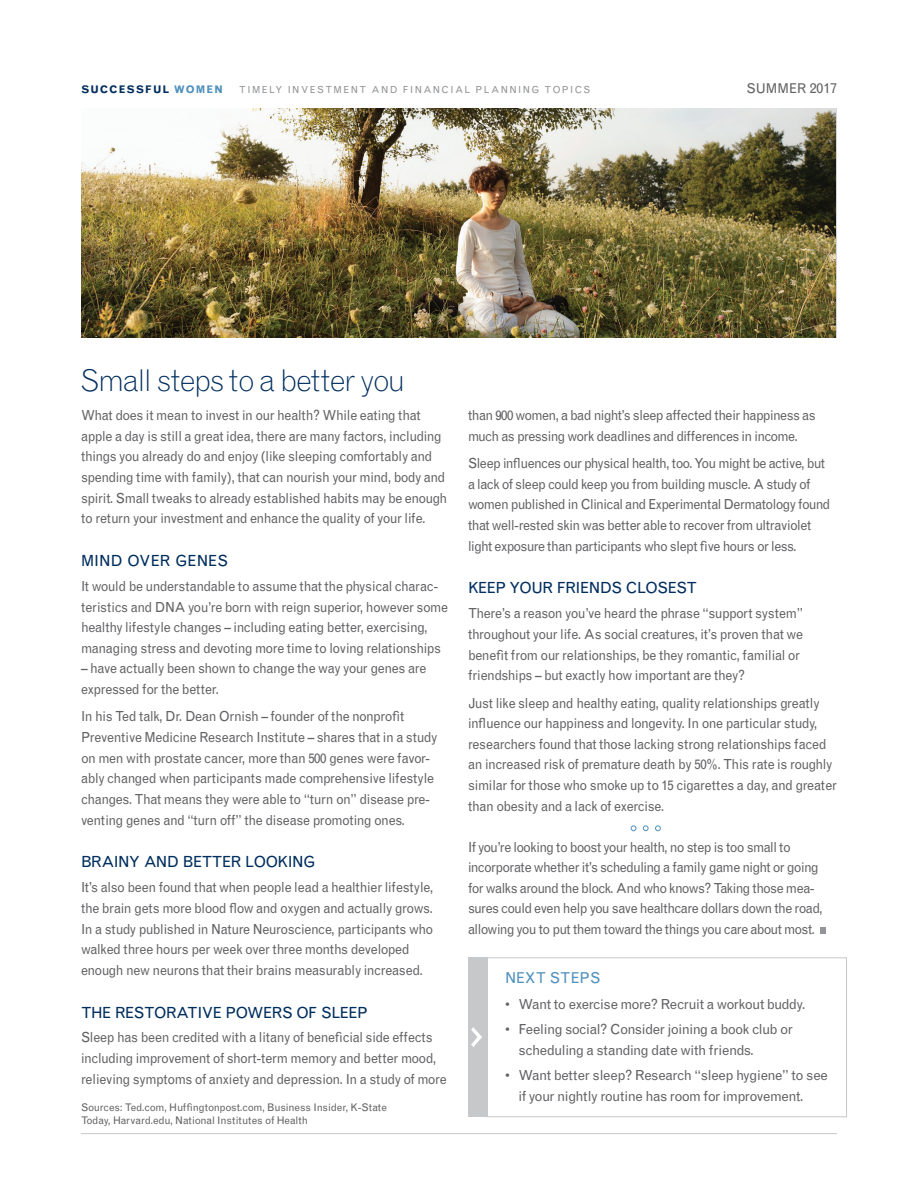
<style>
.page{position:relative;width:918px;height:1188px;background:#fff}
.page>*{position:absolute;margin:0;border:0;box-sizing:border-box;transform-origin:0 0}
.t1{font:300 30px "Grotesque MTRJ Corrected";letter-spacing:-.04em;color:#002e5e}
.Subhead_First_Tier{font:15.3px "Grotesque MTRJ Corrected";letter-spacing:-.03em;color:#002e5e}
.Subhead_First_Tier-2{font:15.3px "Grotesque MTRJ Corrected";color:#002e5e}
.t2{font:15px "Grotesque MTRJ Corrected";color:#5292bd}
.BodyCopy{font:13.8px/20.5px "Grotesque MTRJ Corrected";letter-spacing:-.03em;color:#636366;scale:.95 1}
.BodyCopy-2{font:13.8px/20.5px "Grotesque MTRJ Corrected";letter-spacing:-.05em;color:#636366;scale:.95 1}
.Key_Takeaways_copy{font:13.8px/20.2px "Grotesque MTRJ Corrected";letter-spacing:-.04em;color:#636366}
.t3{font:13.5px "Grotesque MTRJ Corrected";color:#636366}
.Sources{font:10.5px/13.5px "Grotesque MTRJ Corrected";letter-spacing:-.01em;color:#636366}
.t4{font:700 10.5px "Grotesque MTRJ Corrected";letter-spacing:.095em;color:#002e5e}
.t5{font:9.75px "Grotesque MTRJ Corrected";letter-spacing:.15em;color:#939598}
.s1{color:#5292bd}
.s2{font-size:14.25px}
</style>
<div class="page">
<img style="left:81px;top:108px;width:755px;height:230px">
<hr style="left:81px;top:1133px;width:756px;height:1px;background:#c7c8ca">
<svg style="left:631px;top:826px;width:5px;height:5px"></svg>
<svg style="left:643px;top:826px;width:5px;height:5px"></svg>
<svg style="left:655px;top:826px;width:6px;height:5px"></svg>
<svg style="left:820px;top:928px;width:6px;height:6px"></svg>
<div style="left:487px;top:957px;width:360px;height:160px;background:#fff;border:1px solid #c7c8ca"></div>
<div style="left:468px;top:957px;width:19px;height:160px;background:#c7c8ca"></div>
<svg style="left:471px;top:1027px;width:11px;height:20px"></svg>
<p class="t4" style="left:81px;top:83px;width:144px">SUCCESSFUL <span class="s1">WOMEN</span></p>
<p class="t5" style="left:239px;top:84px;width:353px">TIMELY INVESTMENT AND FINANCIAL PLANNING TOPICS</p>
<p class="t1" style="left:80px;top:363px;width:327px">Small steps to a better you</p>
<p class="t3" style="left:746px;top:80px;width:92px">SUMMER <span class="s2">2017</span></p>
<p class="BodyCopy" style="left:81px;top:405px;width:387px">What does it mean to invest in our health? While eating that apple a day is still a great idea, there are many factors, including things you already do and enjoy (like sleeping comfortably and spending time with family), that can nourish your mind, body and spirit. Small tweaks to already established habits may be enough to return your investment and enhance the quality of your life.</p>
<p class="Subhead_First_Tier-2" style="left:81px;top:552px;width:149px">MIND OVER GENES</p>
<p class="BodyCopy" style="left:81px;top:576px;width:388px">It would be understandable to assume that the physical charac&shy;teristics and DNA you’re born with reign superior, however some healthy lifestyle changes – including eating better, exercising, managing stress and devoting more time to loving relationships</p>
<p class="BodyCopy" style="left:81px;top:658px;width:365px">– have actually been shown to change the way your genes are expressed for the better.</p>
<p class="BodyCopy" style="left:81px;top:706px;width:377px">In his Ted talk, Dr. Dean Ornish – founder of the nonprofit Preventive Medicine Research Institute – shares that in a study on men with prostate cancer, more than 500 genes were favor&shy;ably changed when participants made comprehensive lifestyle changes. That means they were able to “turn on” disease pre&shy;venting genes and “turn off” the disease promoting ones.</p>
<p class="Subhead_First_Tier" style="left:81px;top:853px;width:236px">BRAINY AND BETTER LOOKING</p>
<p class="BodyCopy" style="left:81px;top:877px;width:372px">It’s also been found that when people lead a healthier lifestyle, the brain gets more blood flow and oxygen and actually grows.<br>In a study published in Nature Neuroscience, participants who walked three hours per week over three months developed enough new neurons that their brains measurably increased.</p>
<p class="Subhead_First_Tier" style="left:81px;top:1003px;width:288px">THE RESTORATIVE POWERS OF SLEEP</p>
<p class="BodyCopy" style="left:81px;top:1028px;width:386px">Sleep has been credited with a litany of beneficial side effects including improvement of short-term memory and better mood, relieving symptoms of anxiety and depression. In a study of more</p>
<p class="Sources" style="left:81px;top:1100px;width:308px">Sources: Ted.com, Huffingtonpost.com, Business Insider, K-State<br>Today, Harvard.edu, National Institutes of Health</p>
<p class="BodyCopy" style="left:468px;top:405px;width:368px">than 900 women, a bad night’s sleep affected their happiness as much as pressing work deadlines and differences in income.</p>
<p class="BodyCopy" style="left:468px;top:453px;width:383px">Sleep influences our physical health, too. You might be active, but a lack of sleep could keep you from building muscle. A study of women published in Clinical and Experimental Dermatology found that well-rested skin was better able to recover from ultraviolet light exposure than participants who slept five hours or less.</p>
<p class="Subhead_First_Tier" style="left:468px;top:579px;width:231px">KEEP YOUR FRIENDS CLOSEST</p>
<p class="BodyCopy" style="left:468px;top:603px;width:354px">There’s a reason you’ve heard the phrase “support system” throughout your life. As social creatures, it’s proven that we benefit from our relationships, be they romantic, familial or friendships – but exactly how important are they?</p>
<p class="BodyCopy" style="left:468px;top:693px;width:390px">Just like sleep and healthy eating, quality relationships greatly influence our happiness and longevity. In one particular study, researchers found that those lacking strong relationships faced an increased risk of premature death by 50%. This rate is roughly similar for those who smoke up to 15 cigarettes a day, and greater than obesity and a lack of exercise.</p>
<p class="BodyCopy-2" style="left:468px;top:837px;width:375px">If you’re looking to boost your health, no step is too small to incorporate whether it’s scheduling a family game night or going for walks around the block. And who knows? Taking those mea&shy;sures could even help you save healthcare dollars down the road, allowing you to put them toward the things you care about most.</p>
<p class="t2" style="left:505px;top:969px;width:97px">NEXT STEPS</p>
<p class="Key_Takeaways_copy" style="left:505px;top:994px;width:302px">• Want to exercise more? Recruit a workout buddy.</p>
<p class="Key_Takeaways_copy" style="left:519px;top:1020px;width:276px;text-indent:-14px">• Feeling social? Consider joining a book club or scheduling a standing date with friends.</p>
<p class="Key_Takeaways_copy" style="left:519px;top:1065px;width:311px;text-indent:-14px">• Want better sleep? Research “sleep hygiene” to see if your nightly routine has room for improvement.</p>
</div>
